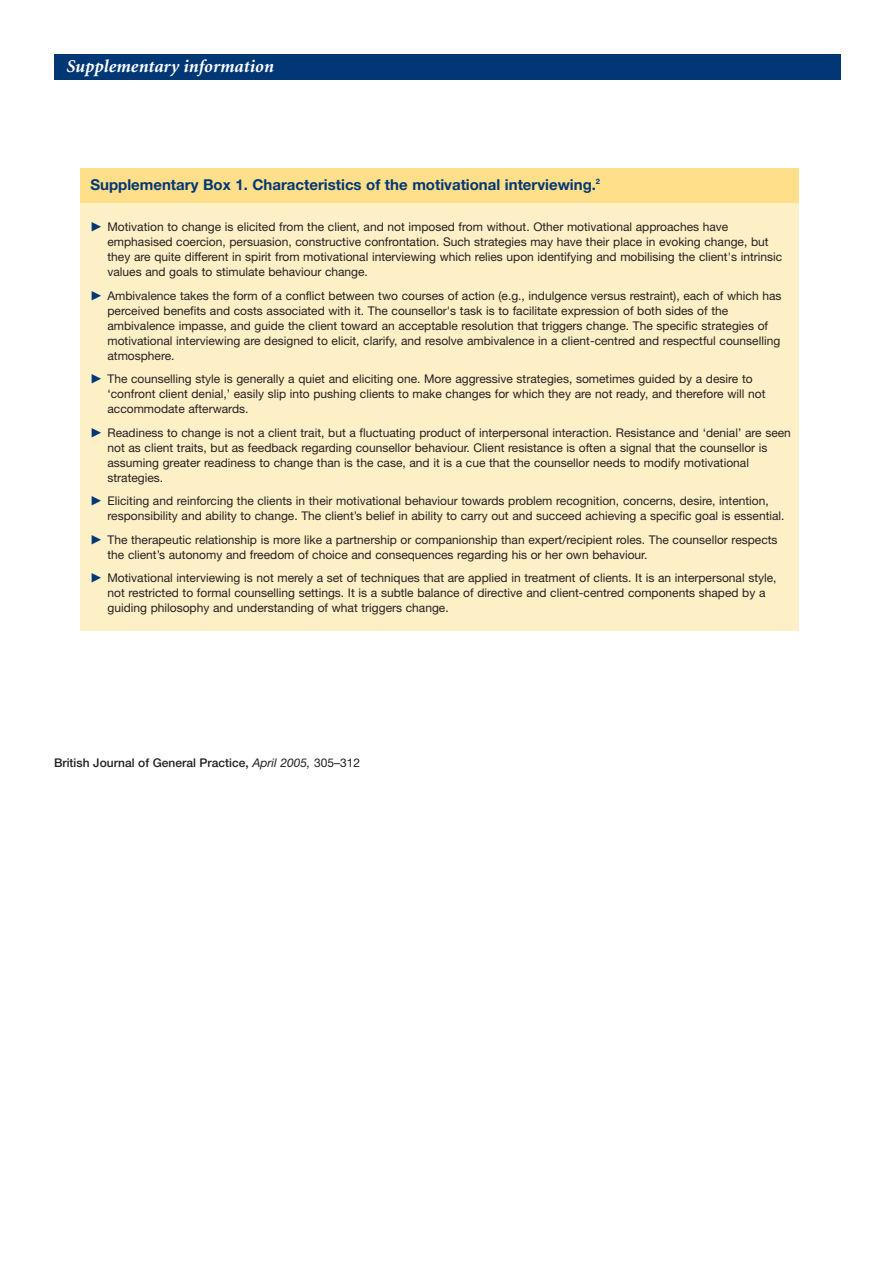
<style>
.page{position:relative;width:893px;height:1263px;background:#fff}
.page>*{position:absolute;margin:0;border:0;box-sizing:border-box;transform-origin:0 0}
.t1{font:italic 700 18px "Minion";color:#fff}
.t2{font:700 15px "Helvetica Neue";color:#013775}
.t3{font:12px/15px "Helvetica Neue";color:#231f20}
.t4{font:500 12px "Helvetica Neue";color:#231f20}
.s1{font-weight:400;font-style:italic}
.s2{font-weight:400}
</style>
<div class="page">
<div style="left:80px;top:169px;width:719px;height:462px;background:#fef0c6"></div>
<div style="left:80px;top:169px;width:719px;height:34px;background:#ffdf89"></div>
<div style="left:54px;top:54px;width:787px;height:26px;background:#013775"></div>
<h1 class="t1" style="left:66px;top:59px;width:209px">Supplementary information</h1>
<p class="t2" style="left:90px;top:179px;width:511px">Supplementary Box 1. Characteristics of the motivational interviewing.<sup>2</sup></p>
<p class="t3" style="left:107px;top:221px;width:676px">Motivation to change is elicited from the client, and not imposed from without. Other motivational approaches have emphasised coercion, persuasion, constructive confrontation. Such strategies may have their place in evoking change, but they are quite different in spirit from motivational interviewing which relies upon identifying and mobilising the client's intrinsic values and goals to stimulate behaviour change.</p>
<p class="t3" style="left:107px;top:289px;width:676px">Ambivalence takes the form of a conflict between two courses of action (e.g., indulgence versus restraint), each of which has perceived benefits and costs associated with it. The counsellor's task is to facilitate expression of both sides of the ambivalence impasse, and guide the client toward an acceptable resolution that triggers change. The specific strategies of motivational interviewing are designed to elicit, clarify, and resolve ambivalence in a client-centred and respectful counselling atmosphere.</p>
<p class="t3" style="left:107px;top:373px;width:659px">The counselling style is generally a quiet and eliciting one. More aggressive strategies, sometimes guided by a desire to ‘confront client denial,’ easily slip into pushing clients to make changes for which they are not ready, and therefore will not accommodate afterwards.</p>
<p class="t3" style="left:107px;top:426px;width:685px">Readiness to change is not a client trait, but a fluctuating product of interpersonal interaction. Resistance and ‘denial’ are seen not as client traits, but as feedback regarding counsellor behaviour. Client resistance is often a signal that the counsellor is assuming greater readiness to change than is the case, and it is a cue that the counsellor needs to modify motivational strategies.</p>
<p class="t3" style="left:107px;top:495px;width:679px">Eliciting and reinforcing the clients in their motivational behaviour towards problem recognition, concerns, desire, intention, responsibility and ability to change. The client’s belief in ability to carry out and succeed achieving a specific goal is essential.</p>
<p class="t3" style="left:107px;top:533px;width:672px">The therapeutic relationship is more like a partnership or companionship than expert/recipient roles. The counsellor respects the client’s autonomy and freedom of choice and consequences regarding his or her own behaviour.</p>
<p class="t3" style="left:107px;top:572px;width:671px">Motivational interviewing is not merely a set of techniques that are applied in treatment of clients. It is an interpersonal style, not restricted to formal counselling settings. It is a subtle balance of directive and client-centred components shaped by a guiding philosophy and understanding of what triggers change.</p>
<p class="t4" style="left:54px;top:758px;width:308px">British Journal of General Practice, <span class="s1">April 2005,</span> <span class="s2">305–312</span></p>
</div>
